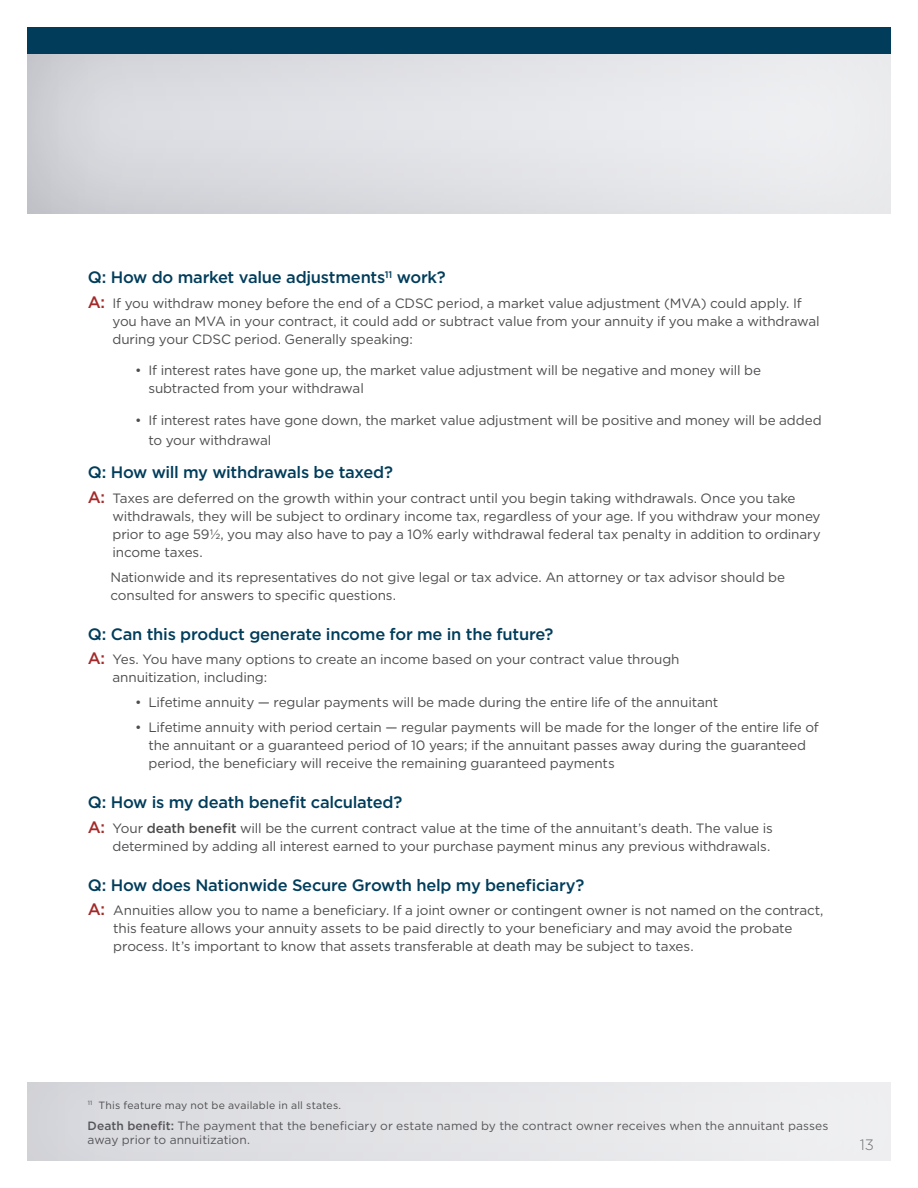
<style>
.page{position:relative;width:918px;height:1188px;background:#fff}
.page>*{position:absolute;margin:0;border:0;box-sizing:border-box;transform-origin:0 0}
.t1{font:500 16.5px "Gotham";letter-spacing:-.015em;color:#013d5b}
.t2{font:300 15px "Gotham";color:#6f6d70}
.t3{font:13.5px/18px "Gotham";letter-spacing:-.01em;color:#4d4d4f}
.t4{font:12px/14.4px "Gotham";letter-spacing:.005em;color:#56565a}
.Endnotes{font:10.5px "Gotham";letter-spacing:.02em;color:#4d4d4f}
.s1{font-weight:500;font-size:16.5px;color:#a32a29}
.s2{font-weight:500}
</style>
<div class="page">
<div style="left:15px;top:16px;width:889px;height:199px;background:#000;opacity:.17"></div>
<div style="left:27px;top:27px;width:864px;height:27px;background:#013d5b"></div>
<div style="left:15px;top:1072px;width:889px;height:90px;background:#000;opacity:.1"></div>
<p class="t1" style="left:88px;top:267px;width:360px">Q: How do market value adjustments<sup>11</sup> work?</p>
<p class="t3" style="left:112px;top:294px;width:709px;text-indent:-25px"><span class="s1">A:</span> If you withdraw money before the end of a CDSC period, a market value adjustment (MVA) could apply. If you have an MVA in your contract, it could add or subtract value from your annuity if you make a withdrawal during your CDSC period. Generally speaking:</p>
<p class="t3" style="left:148px;top:361px;width:614px;text-indent:-14px">• If interest rates have gone up, the market value adjustment will be negative and money will be subtracted from your withdrawal</p>
<p class="t3" style="left:148px;top:410px;width:675px;line-height:19.8px;text-indent:-14px">• If interest rates have gone down, the market value adjustment will be positive and money will be added to your withdrawal</p>
<p class="t1" style="left:88px;top:461px;width:307px">Q: How will my withdrawals be taxed?</p>
<p class="t3" style="left:112px;top:489px;width:710px;text-indent:-25px"><span class="s1">A:</span> Taxes are deferred on the growth within your contract until you begin taking withdrawals. Once you take withdrawals, they will be subject to ordinary income tax, regardless of your age. If you withdraw your money prior to age 59½, you may also have to pay a 10% early withdrawal federal tax penalty in addition to ordinary income taxes.</p>
<p class="t3" style="left:110px;top:567px;width:676px">Nationwide and its representatives do not give legal or tax advice. An attorney or tax advisor should be consulted for answers to specific questions.</p>
<p class="t1" style="left:88px;top:623px;width:467px">Q: Can this product generate income for me in the future?</p>
<p class="t3" style="left:112px;top:650px;width:569px;text-indent:-25px"><span class="s1">A:</span> Yes. You have many options to create an income based on your contract value through annuitization, including:</p>
<p class="t3" style="left:135px;top:693px;width:585px">• Lifetime annuity — regular payments will be made during the entire life of the annuitant</p>
<p class="t3" style="left:148px;top:718px;width:672px;text-indent:-14px">• Lifetime annuity with period certain — regular payments will be made for the longer of the entire life of the annuitant or a guaranteed period of 10 years; if the annuitant passes away during the guaranteed period, the beneficiary will receive the remaining guaranteed payments</p>
<p class="t1" style="left:88px;top:791px;width:316px">Q: How is my death benefit calculated?</p>
<p class="t3" style="left:88px;top:819px;width:687px;text-align:right"><span class="s1">A:</span> Your <span class="s2">death benefit</span> will be the current contract value at the time of the annuitant’s death. The value is determined by adding all interest earned to your purchase payment minus any previous withdrawals.</p>
<p class="t1" style="left:88px;top:874px;width:498px">Q: How does Nationwide Secure Growth help my beneficiary?</p>
<p class="t3" style="left:113px;top:901px;width:712px;text-indent:-26px"><span class="s1">A:</span> Annuities allow you to name a beneficiary. If a joint owner or contingent owner is not named on the contract, this feature allows your annuity assets to be paid directly to your beneficiary and may avoid the probate process. It’s important to know that assets transferable at death may be subject to taxes.</p>
<p class="Endnotes" style="left:88px;top:1098px;width:255px"><sup>11</sup> This feature may not be available in all states.</p>
<p class="t4" style="left:88px;top:1118px;width:742px"><span class="s2">Death benefit:</span> The payment that the beneficiary or estate named by the contract owner receives when the annuitant passes away prior to annuitization.</p>
<p class="t2" style="left:860px;top:1135px;width:16px">13</p>
</div>
